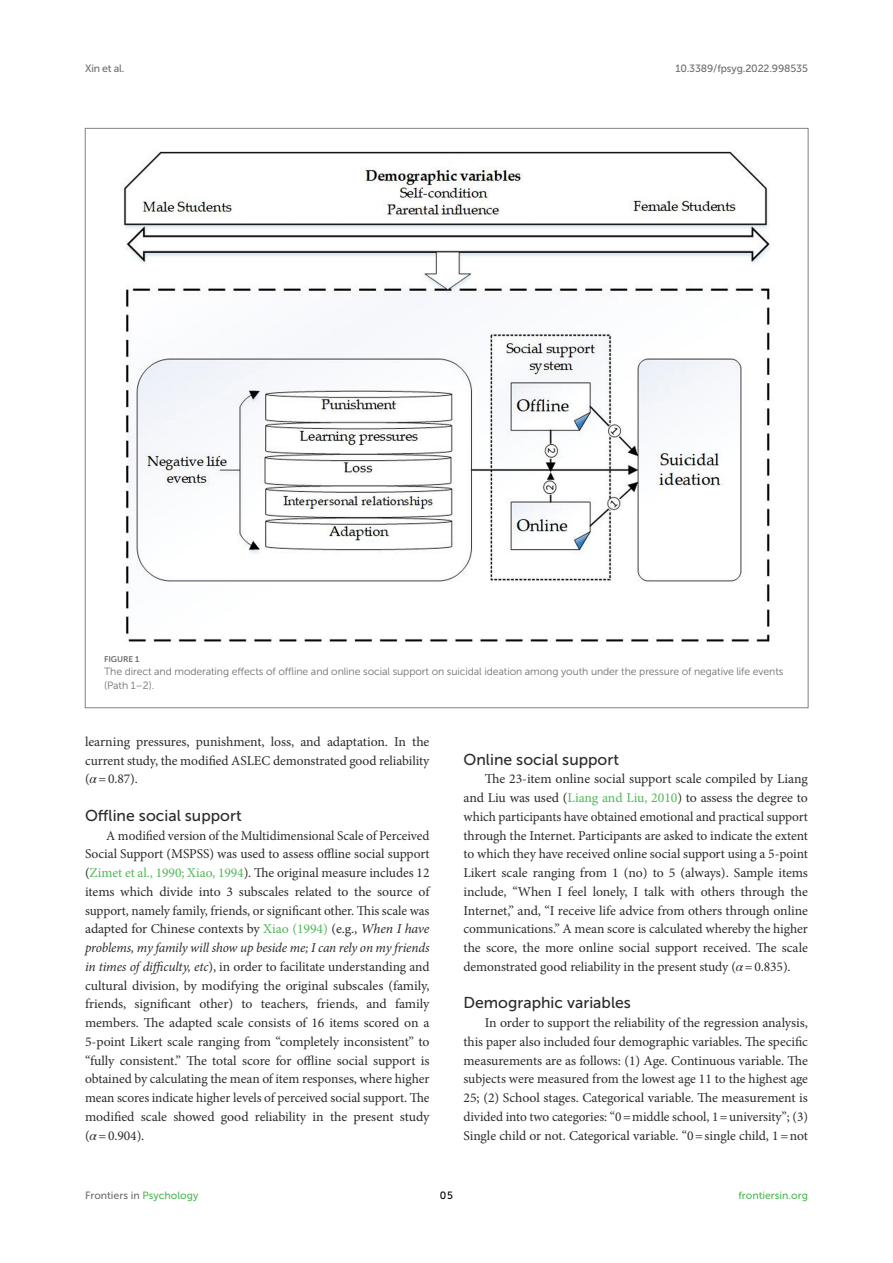
<style>
.page{position:relative;width:893px;height:1263px;background:#fff}
.page>*{position:absolute;margin:0;border:0;box-sizing:border-box;transform-origin:0 0}
.HEAD_3{font:15.75px "Museo Sans 500";color:#2b2b2a}
.TEXT_FLUSH{font:13.5px/18.8px "Minion Pro";letter-spacing:-.005em;color:#2b2b2a;text-align:justify}
.FIG_LEG{font:10.5px/13.5px "Museo Sans 300";letter-spacing:-.01em;color:#706f70}
.t1{font:10.5px "Museo Sans 500";letter-spacing:-.015em;color:#706f70}
.t2{font:10.5px "Museo Sans 500";color:#4eb855}
.t3{font:10.5px "Museo Sans 500";color:#000}
.FIG_HD{font:8.25px "Museo Sans 700";letter-spacing:-.01em;color:#706f70}
.s1{font-family:"STIX General";font-style:italic}
.s2{color:#4eb855}
.s3{font-style:italic}
</style>
<div class="page">
<img style="left:123px;top:151px;width:647px;height:491px">
<p class="t1" style="left:85px;top:63px;width:41px">Xin et al.</p>
<p class="t1" style="left:675px;top:63px;width:134px">10.3389/fpsyg.2022.998535</p>
<p class="FIG_HD" style="left:104px;top:654px;width:37px">FIGURE 1</p>
<p class="FIG_LEG" style="left:104px;top:665px;width:681px">The direct and moderating effects of offline and online social support on suicidal ideation among youth under the pressure of negative life events (Path 1–2).</p>
<p class="TEXT_FLUSH" style="left:85px;top:732px;width:346px">learning pressures, punishment, loss, and adaptation. In the current study, the modified ASLEC demonstrated good reliability (<span class="s1">α</span>=0.87).</p>
<p class="HEAD_3" style="left:85px;top:807px;width:158px">Offline social support</p>
<p class="TEXT_FLUSH" style="left:85px;top:826px;width:346px;text-indent:21px">A modified version of the Multidimensional Scale of Perceived Social Support (MSPSS) was used to assess offline social support (<span class="s2">Zimet et al., 1990; Xiao, 1994</span>). The original measure includes 12 items which divide into 3 subscales related to the source of support, namely family, friends, or significant other. This scale was adapted for Chinese contexts by <span class="s2">Xiao (1994)</span> (e.g., <span class="s3">When I have problems, my family will show up beside me; I can rely on my friends in times of difficulty, etc</span>), in order to facilitate understanding and cultural division, by modifying the original subscales (family, friends, significant other) to teachers, friends, and family members. The adapted scale consists of 16 items scored on a 5-point Likert scale ranging from “completely inconsistent” to “fully consistent.” The total score for offline social support is obtained by calculating the mean of item responses, where higher mean scores indicate higher levels of perceived social support. The modified scale showed good reliability in the present study (<span class="s1">α</span>=0.904).</p>
<p class="HEAD_3" style="left:463px;top:750px;width:157px">Online social support</p>
<p class="TEXT_FLUSH" style="left:463px;top:770px;width:346px;text-indent:21px">The 23-item online social support scale compiled by Liang and Liu was used (<span class="s2">Liang and Liu, 2010</span>) to assess the degree to which participants have obtained emotional and practical support through the Internet. Participants are asked to indicate the extent to which they have received online social support using a 5-point Likert scale ranging from 1 (no) to 5 (always). Sample items include, “When I feel lonely, I talk with others through the Internet,” and, “I receive life advice from others through online communications.” A mean score is calculated whereby the higher the score, the more online social support received. The scale demonstrated good reliability in the present study (<span class="s1">α</span>=0.835).</p>
<p class="HEAD_3" style="left:463px;top:994px;width:169px">Demographic variables</p>
<p class="TEXT_FLUSH" style="left:463px;top:1013px;width:346px;text-indent:21px">In order to support the reliability of the regression analysis, this paper also included four demographic variables. The specific measurements are as follows: (1) Age. Continuous variable. The subjects were measured from the lowest age 11 to the highest age 25; (2) School stages. Categorical variable. The measurement is divided into two categories: “0=middle school, 1=university”; (3)<br>Single child or not. Categorical variable. “0=single child, 1=not</p>
<p class="t1" style="left:85px;top:1190px;width:115px">Frontiers in <span class="s2">Psychology</span></p>
<p class="t3" style="left:440px;top:1190px;width:14px">05</p>
<p class="t2" style="left:738px;top:1190px;width:71px">frontiersin.org</p>
</div>
